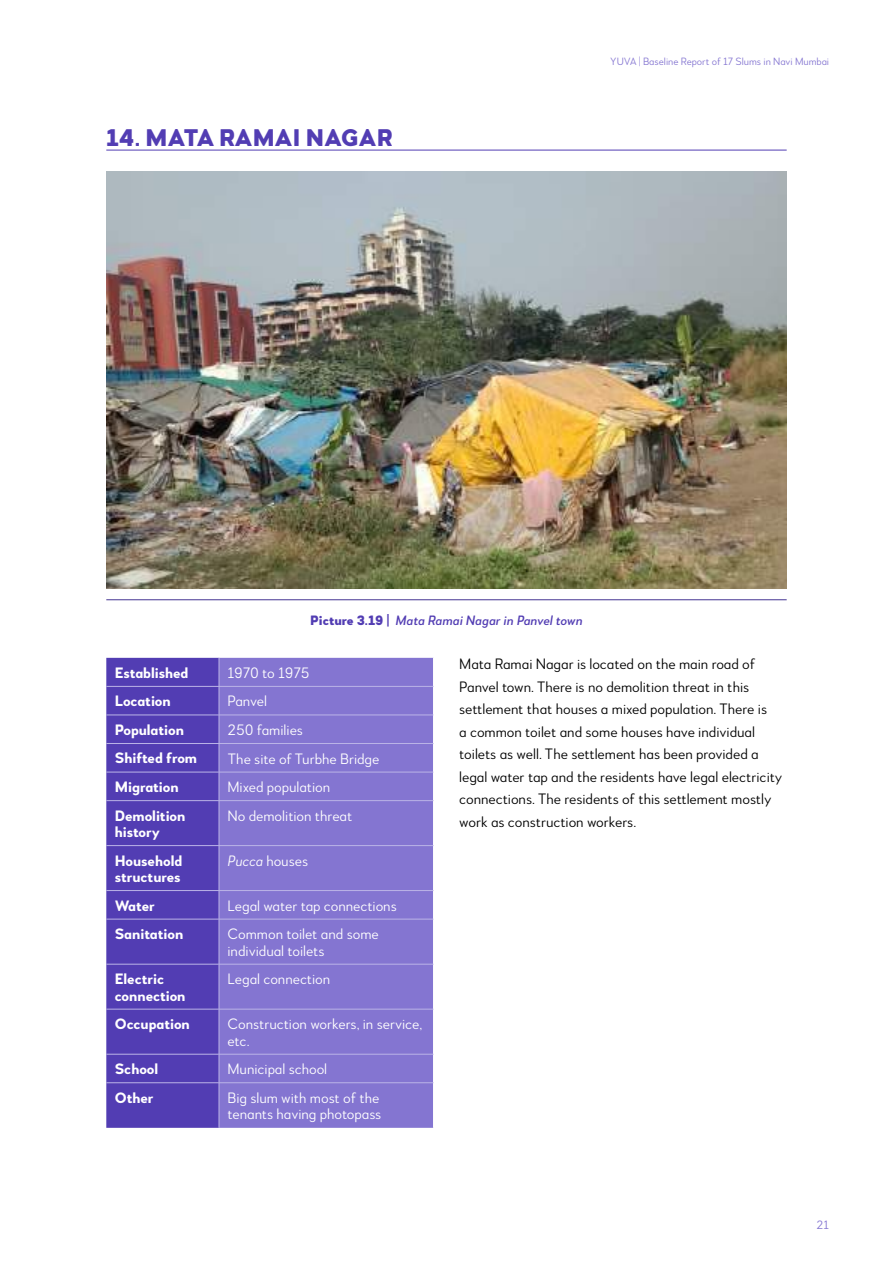
<style>
.page{position:relative;width:893px;height:1263px;background:#fff}
.page>*{position:absolute;margin:0;border:0;box-sizing:border-box;transform-origin:0 0}
.t1{font:900 24px "Woodford Bourne PRO";letter-spacing:-.005em;color:#523db3}
.t2{font:300 15px/22.5px "Woodford Bourne PRO";letter-spacing:-.005em;color:#000}
.t3{font:300 15px/16.5px "Woodford Bourne PRO";letter-spacing:-.005em;color:#fff}
.t4{font:700 15px/16.5px "Woodford Bourne PRO";letter-spacing:-.005em;color:#fff}
.t5{font:italic 500 13.5px "Woodford Bourne PRO";color:#523db3}
.t6{font:300 12px "Woodford Bourne PRO";color:#8475d1}
.t7{font:300 10.5px "Woodford Bourne PRO";letter-spacing:-.005em;color:#8475d1}
.s1{font-weight:900;font-style:normal}
.s2{font-style:italic}
</style>
<div class="page">
<hr style="left:106px;top:150px;width:681px;height:1px;background:#523db3">
<div style="left:106px;top:658px;width:113px;height:470px;background:#523db3"></div>
<div style="left:220px;top:658px;width:213px;height:470px;background:#8475d1"></div>
<svg style="left:219px;top:658px;width:1px;height:142px"></svg>
<hr style="left:219px;top:801px;width:1px;height:44px;background:#bbb4e7">
<hr style="left:219px;top:846px;width:1px;height:44px;background:#bbb4e7">
<svg style="left:219px;top:891px;width:1px;height:28px"></svg>
<hr style="left:219px;top:919px;width:1px;height:45px;background:#bbb4e7">
<hr style="left:219px;top:964px;width:1px;height:45px;background:#bbb4e7">
<hr style="left:219px;top:1009px;width:1px;height:45px;background:#bbb4e7">
<svg style="left:219px;top:1055px;width:1px;height:27px"></svg>
<hr style="left:219px;top:1083px;width:1px;height:45px;background:#bbb4e7">
<hr style="left:106px;top:686px;width:113px;height:1px;background:#bbb4e7">
<hr style="left:219px;top:686px;width:214px;height:1px;background:#bbb4e7">
<hr style="left:106px;top:715px;width:113px;height:1px;background:#bbb4e7">
<hr style="left:219px;top:715px;width:214px;height:1px;background:#bbb4e7">
<hr style="left:106px;top:743px;width:113px;height:1px;background:#bbb4e7">
<hr style="left:219px;top:743px;width:214px;height:1px;background:#bbb4e7">
<hr style="left:106px;top:772px;width:113px;height:1px;background:#bbb4e7">
<hr style="left:219px;top:772px;width:214px;height:1px;background:#bbb4e7">
<hr style="left:106px;top:800px;width:113px;height:1px;background:#bbb4e7">
<hr style="left:219px;top:800px;width:214px;height:1px;background:#bbb4e7">
<hr style="left:106px;top:845px;width:113px;height:1px;background:#bbb4e7">
<hr style="left:219px;top:845px;width:214px;height:1px;background:#bbb4e7">
<hr style="left:106px;top:890px;width:113px;height:1px;background:#bbb4e7">
<hr style="left:219px;top:890px;width:214px;height:1px;background:#bbb4e7">
<hr style="left:106px;top:919px;width:113px;height:1px;background:#bbb4e7">
<hr style="left:219px;top:919px;width:214px;height:1px;background:#bbb4e7">
<hr style="left:106px;top:964px;width:113px;height:1px;background:#bbb4e7">
<hr style="left:219px;top:964px;width:214px;height:1px;background:#bbb4e7">
<hr style="left:106px;top:1009px;width:113px;height:1px;background:#bbb4e7">
<hr style="left:219px;top:1009px;width:214px;height:1px;background:#bbb4e7">
<hr style="left:106px;top:1054px;width:113px;height:1px;background:#bbb4e7">
<hr style="left:219px;top:1054px;width:214px;height:1px;background:#bbb4e7">
<hr style="left:106px;top:1082px;width:113px;height:1px;background:#bbb4e7">
<hr style="left:219px;top:1082px;width:214px;height:1px;background:#bbb4e7">
<hr style="left:106px;top:599px;width:681px;height:1px;background:#443492">
<img style="left:106px;top:172px;width:681px;height:417px">
<h1 class="t1" style="left:106px;top:122px;width:288px">14. MATA RAMAI NAGAR</h1>
<p class="t7" style="left:610px;top:56px;width:220px">YUVA | Baseline Report of 17 Slums in Navi Mumbai</p>
<p class="t5" style="left:310px;top:613px;width:274px"><span class="s1">Picture 3.19 |</span> Mata Ramai Nagar in Panvel town</p>
<p class="t4" style="left:115px;top:664px;width:75px">Established</p>
<p class="t3" style="left:227px;top:665px;width:84px">1970 to 1975</p>
<p class="t4" style="left:115px;top:693px;width:58px">Location</p>
<p class="t3" style="left:227px;top:693px;width:41px">Panvel</p>
<p class="t4" style="left:115px;top:721px;width:71px">Population</p>
<p class="t3" style="left:227px;top:722px;width:77px">250 families</p>
<p class="t4" style="left:115px;top:750px;width:84px">Shifted from</p>
<p class="t3" style="left:227px;top:750px;width:154px">The site of Turbhe Bridge</p>
<p class="t4" style="left:115px;top:779px;width:65px">Migration</p>
<p class="t3" style="left:227px;top:779px;width:104px">Mixed population</p>
<p class="t4" style="left:115px;top:807px;width:72px">Demolition history</p>
<p class="t3" style="left:227px;top:808px;width:127px">No demolition threat</p>
<p class="t4" style="left:115px;top:852px;width:69px">Household structures</p>
<p class="t3" style="left:227px;top:852px;width:82px"><span class="s2">Pucca</span> houses</p>
<p class="t4" style="left:115px;top:897px;width:42px">Water</p>
<p class="t3" style="left:227px;top:897px;width:171px">Legal water tap connections</p>
<p class="t4" style="left:115px;top:926px;width:70px">Sanitation</p>
<p class="t3" style="left:227px;top:926px;width:153px">Common toilet and some individual toilets</p>
<p class="t4" style="left:115px;top:971px;width:72px">Electric connection</p>
<p class="t3" style="left:227px;top:971px;width:104px">Legal connection</p>
<p class="t4" style="left:115px;top:1016px;width:77px">Occupation</p>
<p class="t3" style="left:227px;top:1016px;width:196px">Construction workers, in service, etc.</p>
<p class="t4" style="left:115px;top:1061px;width:45px">School</p>
<p class="t3" style="left:227px;top:1061px;width:101px">Municipal school</p>
<p class="t4" style="left:115px;top:1089px;width:40px">Other</p>
<p class="t3" style="left:227px;top:1090px;width:155px">Big slum with most of the tenants having photopass</p>
<p class="t2" style="left:459px;top:653px;width:325px">Mata Ramai Nagar is located on the main road of Panvel town. There is no demolition threat in this settlement that houses a mixed population. There is<br>a common toilet and some houses have individual toilets as well. The settlement has been provided a legal water tap and the residents have legal electricity connections. The residents of this settlement mostly work as construction workers.</p>
<p class="t6" style="left:816px;top:1218px;width:14px">21</p>
</div>
